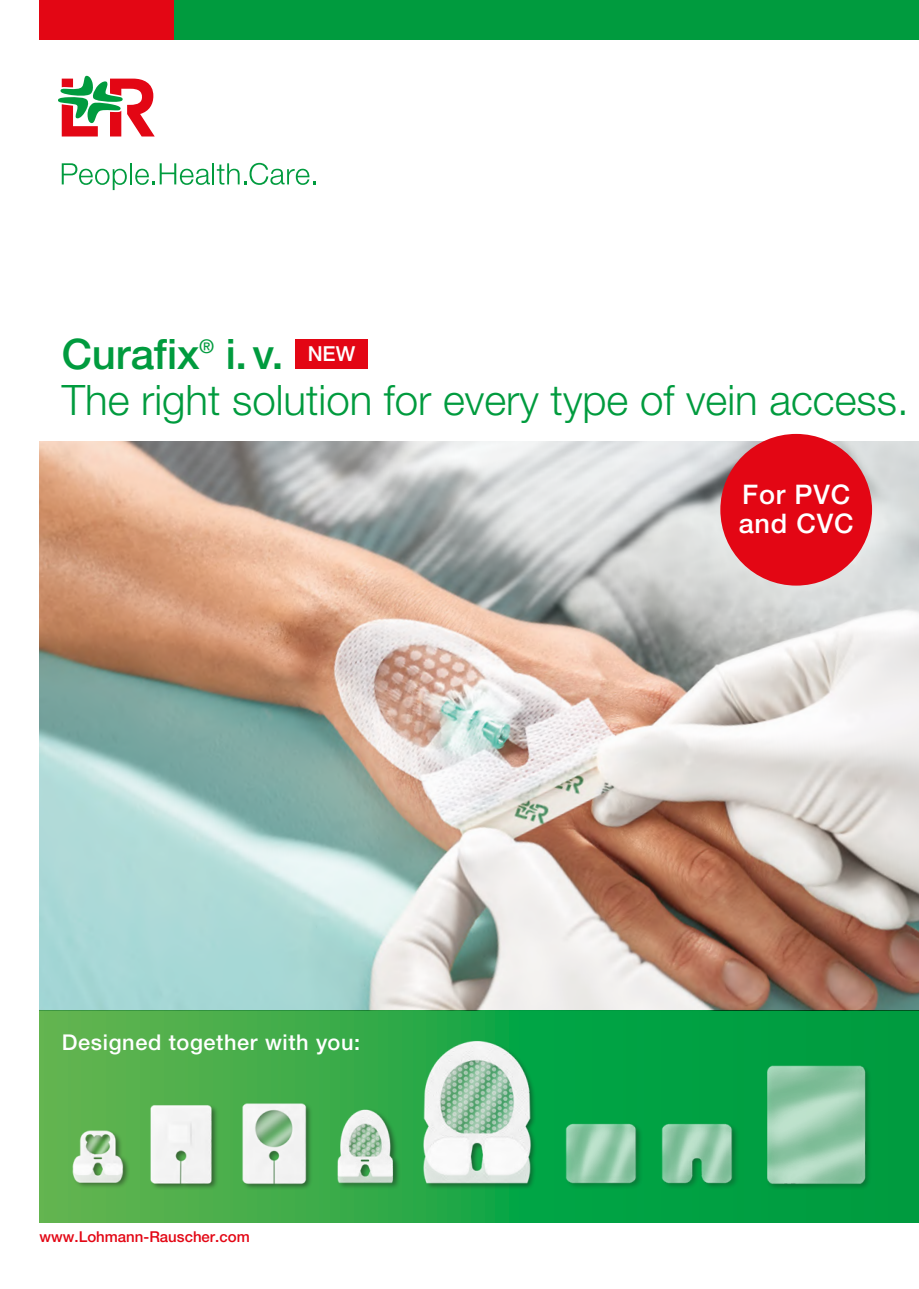
<style>
.page{position:relative;width:919px;height:1289px;background:#fff}
.page>*{position:absolute;margin:0;border:0;box-sizing:border-box;transform-origin:0 0}
.t1{font:300 42px/46.2px "Helvetica Neue LT Pro";color:#009b3e}
.t2{font:500 27px/28.5px "Helvetica Neue LT Pro";letter-spacing:.03em;color:#fff}
.t3{font:500 21.75px "Helvetica Neue LT Pro";letter-spacing:.03em;color:#fff}
.t4{font:500 15px "Helvetica Neue LT Pro";color:#e30614}
.s1{font-weight:500}
</style>
<div class="page">
<img style="left:40px;top:441px;width:878px;height:569px">
<svg style="left:40px;top:1010px;width:878px;height:212px;background:#23a746"></svg>
<img style="left:140px;top:1097px;width:81px;height:96px">
<img style="left:759px;top:1059px;width:113px;height:132px">
<div style="left:565px;top:1122px;width:78px;height:68px;background:#009f42"></div>
<img style="left:562px;top:1119px;width:80px;height:68px">
<div style="left:660px;top:1122px;width:79px;height:68px;background:#009d41"></div>
<img style="left:658px;top:1119px;width:80px;height:68px">
<div style="left:295px;top:339px;width:73px;height:30px;background:#e30614"></div>
<div style="left:720px;top:434px;width:152px;height:151px;background:#e30614;border-radius:50%"></div>
<img style="left:334px;top:1101px;width:67px;height:90px">
<img style="left:236px;top:1097px;width:76px;height:92px">
<div style="left:72px;top:1129px;width:60px;height:71px;background:#58b24e"></div>
<img style="left:71px;top:1127px;width:55px;height:69px">
<img style="left:416px;top:1034px;width:123px;height:155px">
<div style="left:173px;top:0;width:745px;height:17px;background:#009b3e"></div>
<div style="left:40px;top:0;width:133px;height:17px;background:#e30614"></div>
<div style="left:173px;top:13px;width:745px;height:27px;background:#009b3e"></div>
<div style="left:40px;top:13px;width:133px;height:27px;background:#e30614"></div>
<svg style="left:58px;top:76px;width:97px;height:60px"></svg>
<svg style="left:62px;top:163px;width:65px;height:27px"></svg>
<hr style="left:130px;top:163px;width:2px;height:21px;background:#009b3e">
<svg style="left:135px;top:163px;width:75px;height:22px"></svg>
<hr style="left:212px;top:163px;width:2px;height:21px;background:#009b3e">
<svg style="left:217px;top:163px;width:98px;height:22px"></svg>
<p class="t1" style="left:62px;top:330px;width:848px"><span class="s1">Curafix</span><sup>®</sup> <span class="s1">i.v.</span> <sup>NEW<br></sup>The right solution for every type of vein access.</p>
<p class="t3" style="left:62px;top:1029px;width:300px">Designed together with you:</p>
<p class="t4" style="left:40px;top:1227px;width:212px">www.Lohmann-Rauscher.com</p>
<p class="t2" style="left:738px;top:480px;width:116px">For PVC and CVC</p>
</div>
